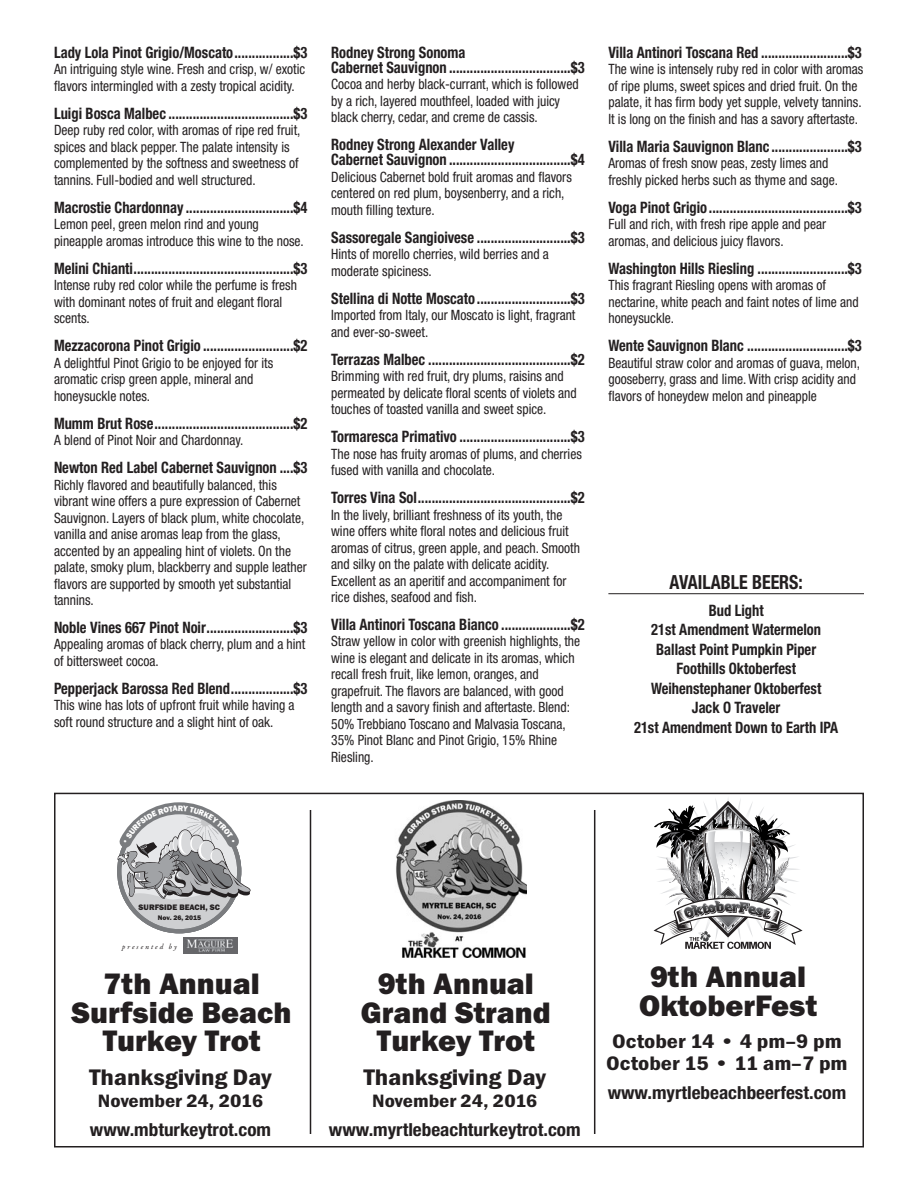
<style>
.page{position:relative;width:918px;height:1188px;background:#fff}
.page>*{position:absolute;margin:0;border:0;box-sizing:border-box;transform-origin:0 0}
.t1{font:800 30.6px/28.3px "Franklin Gothic H";color:#231f20;text-align:center}
.t2{font:600 condensed 23.4px "Franklin Gothic";color:#231f20;scale:1.2 1}
.t3{font:600 condensed 20.25px/22.2px "Franklin Gothic";color:#231f20;scale:1.2 1}
.t4{font:700 condensed 19.5px "Helvetica Neue LT Std";color:#231f20;scale:.92 1}
.t5{font:600 condensed 18.6px "Franklin Gothic";color:#231f20;scale:1.2 1}
.t6{font:700 condensed 18px "Helvetica Neue LT Std";color:#231f20;scale:1.06 1}
.t7{font:700 condensed 15.75px/19.5px "Helvetica Neue LT Std";color:#231f20;scale:.92 1}
.t8{font:condensed 14.25px/16.5px "Helvetica Neue LT Std";color:#231f20;scale:.95 1}
.t9{font:800 8.25px "Franklin Gothic";color:#231f20}
.t10{font:italic 7.5px "Garamond Premr Pro";letter-spacing:.26em;color:#231f20}
.t11{font:800 6.9px "Franklin Gothic";color:#231f20}
.t12{font:700 condensed 3.9px "Helvetica Neue LT Std";color:#fff}
</style>
<div class="page">
<img style="left:183px;top:938px;width:55px;height:15px">
<img style="left:396px;top:801px;width:131px;height:157px">
<svg style="left:654px;top:801px;width:149px;height:148px"></svg>
<hr style="left:608px;top:593px;width:256px;height:1px;background:#231f20">
<div style="left:54px;top:793px;width:810px;height:355px;border:2px solid #231f20"></div>
<hr style="left:310px;top:810px;width:1px;height:324px;background:#231f20">
<hr style="left:594px;top:810px;width:1px;height:324px;background:#231f20">
<svg style="left:117px;top:802px;width:134px;height:129px"></svg>
<p class="t7" style="left:54px;top:44px;width:277px">Lady Lola Pinot Grigio/Moscato.................$3</p>
<p class="t8" style="left:54px;top:62px;width:266px">An intriguing style wine. Fresh and crisp, w/ exotic flavors intermingled with a zesty tropical acidity.</p>
<p class="t7" style="left:54px;top:105px;width:277px">Luigi Bosca Malbec ....................................$3</p>
<p class="t8" style="left:54px;top:123px;width:261px">Deep ruby red color, with aromas of ripe red fruit, spices and black pepper. The palate intensity is complemented by the softness and sweetness of tannins. Full-bodied and well structured.</p>
<p class="t7" style="left:54px;top:199px;width:277px">Macrostie Chardonnay ...............................$4</p>
<p class="t8" style="left:54px;top:217px;width:265px">Lemon peel, green melon rind and young pineapple aromas introduce this wine to the nose.</p>
<p class="t7" style="left:54px;top:260px;width:277px">Melini Chianti..............................................$3</p>
<p class="t8" style="left:54px;top:278px;width:257px">Intense ruby red color while the perfume is fresh with dominant notes of fruit and elegant floral scents.</p>
<p class="t7" style="left:54px;top:338px;width:277px">Mezzacorona Pinot Grigio ..........................$2</p>
<p class="t8" style="left:54px;top:356px;width:232px">A delightful Pinot Grigio to be enjoyed for its aromatic crisp green apple, mineral and honeysuckle notes.</p>
<p class="t7" style="left:54px;top:415px;width:277px">Mumm Brut Rose........................................$2</p>
<p class="t8" style="left:54px;top:433px;width:201px">A blend of Pinot Noir and Chardonnay.</p>
<p class="t7" style="left:54px;top:460px;width:277px">Newton Red Label Cabernet Sauvignon ....$3</p>
<p class="t8" style="left:54px;top:477px;width:268px">Richly flavored and beautifully balanced, this vibrant wine offers a pure expression of Cabernet Sauvignon. Layers of black plum, white chocolate, vanilla and anise aromas leap from the glass, accented by an appealing hint of violets. On the palate, smoky plum, blackberry and supple leather flavors are supported by smooth yet substantial tannins.</p>
<p class="t7" style="left:54px;top:619px;width:277px">Noble Vines 667 Pinot Noir.........................$3</p>
<p class="t8" style="left:54px;top:637px;width:266px">Appealing aromas of black cherry, plum and a hint of bittersweet cocoa.</p>
<p class="t7" style="left:54px;top:680px;width:277px">Pepperjack Barossa Red Blend..................$3</p>
<p class="t8" style="left:54px;top:698px;width:255px">This wine has lots of upfront fruit while having a soft round structure and a slight hint of oak.</p>
<p class="t7" style="left:331px;top:47px;width:277px;line-height:15px">Rodney Strong Sonoma<br>Cabernet Sauvignon ...................................$3</p>
<p class="t8" style="left:331px;top:77px;width:262px">Cocoa and herby black-currant, which is followed by a rich, layered mouthfeel, loaded with juicy black cherry, cedar, and creme de cassis.</p>
<p class="t7" style="left:331px;top:139px;width:277px;line-height:15px">Rodney Strong Alexander Valley<br>Cabernet Sauvignon ...................................$4</p>
<p class="t8" style="left:331px;top:170px;width:255px">Delicious Cabernet bold fruit aromas and flavors centered on red plum, boysenberry, and a rich, mouth filling texture.</p>
<p class="t7" style="left:331px;top:229px;width:277px">Sassoregale Sangioivese ...........................$3</p>
<p class="t8" style="left:331px;top:247px;width:231px">Hints of morello cherries, wild berries and a moderate spiciness.</p>
<p class="t7" style="left:331px;top:290px;width:277px">Stellina di Notte Moscato ...........................$3</p>
<p class="t8" style="left:331px;top:308px;width:259px">Imported from Italy, our Moscato is light, fragrant and ever-so-sweet.</p>
<p class="t7" style="left:331px;top:351px;width:277px">Terrazas Malbec .........................................$2</p>
<p class="t8" style="left:331px;top:369px;width:260px">Brimming with red fruit, dry plums, raisins and permeated by delicate floral scents of violets and touches of toasted vanilla and sweet spice.</p>
<p class="t7" style="left:331px;top:429px;width:277px">Tormaresca Primativo ................................$3</p>
<p class="t8" style="left:331px;top:447px;width:265px">The nose has fruity aromas of plums, and cherries fused with vanilla and chocolate.</p>
<p class="t7" style="left:331px;top:490px;width:277px">Torres Vina Sol............................................$2</p>
<p class="t8" style="left:331px;top:507px;width:263px">In the lively, brilliant freshness of its youth, the wine offers white floral notes and delicious fruit aromas of citrus, green apple, and peach. Smooth and silky on the palate with delicate acidity.<br>Excellent as an aperitif and accompaniment for rice dishes, seafood and fish.</p>
<p class="t7" style="left:331px;top:616px;width:277px">Villa Antinori Toscana Bianco ....................$2</p>
<p class="t8" style="left:331px;top:634px;width:264px">Straw yellow in color with greenish highlights, the wine is elegant and delicate in its aromas, which recall fresh fruit, like lemon, oranges, and grapefruit. The flavors are balanced, with good length and a savory finish and aftertaste. Blend:<br>50% Trebbiano Toscano and Malvasia Toscana, 35% Pinot Blanc and Pinot Grigio, 15% Rhine Riesling.</p>
<p class="t7" style="left:608px;top:44px;width:277px">Villa Antinori Toscana Red .........................$3</p>
<p class="t8" style="left:608px;top:62px;width:270px">The wine is intensely ruby red in color with aromas of ripe plums, sweet spices and dried fruit. On the palate, it has firm body yet supple, velvety tannins.<br>It is long on the finish and has a savory aftertaste.</p>
<p class="t7" style="left:608px;top:138px;width:277px">Villa Maria Sauvignon Blanc ......................$3</p>
<p class="t8" style="left:608px;top:156px;width:243px">Aromas of fresh snow peas, zesty limes and freshly picked herbs such as thyme and sage.</p>
<p class="t7" style="left:608px;top:199px;width:277px">Voga Pinot Grigio........................................$3</p>
<p class="t8" style="left:608px;top:217px;width:231px">Full and rich, with fresh ripe apple and pear aromas, and delicious juicy flavors.</p>
<p class="t7" style="left:608px;top:260px;width:277px">Washington Hills Riesling ..........................$3</p>
<p class="t8" style="left:608px;top:278px;width:265px">This fragrant Riesling opens with aromas of nectarine, white peach and faint notes of lime and honeysuckle.</p>
<p class="t7" style="left:608px;top:338px;width:277px">Wente Sauvignon Blanc .............................$3</p>
<p class="t8" style="left:608px;top:356px;width:267px">Beautiful straw color and aromas of guava, melon, gooseberry, grass and lime. With crisp acidity and flavors of honeydew melon and pineapple</p>
<h3 class="t4" style="left:670px;top:575px;width:146px">AVAILABLE BEERS:</h3>
<p class="t7" style="left:634px;top:602px;width:224px;text-align:center">Bud Light<br>21st Amendment Watermelon<br>Ballast Point Pumpkin Piper<br>Foothills Oktoberfest<br>Weihenstephaner Oktoberfest<br>Jack O Traveler<br>21st Amendment Down to Earth IPA</p>
<p class="t9" style="left:139px;top:904px;width:83px">SURFSIDE BEACH, SC</p>
<p class="t10" style="left:122px;top:942px;width:56px">presented by</p>
<h1 class="t1" style="left:72px;top:973px;width:222px">7th Annual<br>Surfside Beach<br>Turkey Trot</h1>
<h1 class="t1" style="left:361px;top:973px;width:192px">9th Annual<br>Grand Strand<br>Turkey Trot</h1>
<p class="t11" style="left:158px;top:916px;width:45px">Nov. 26, 2015</p>
<h2 class="t2" style="left:89px;top:1063px;width:153px">Thanksgiving Day</h2>
<h3 class="t5" style="left:98px;top:1090px;width:139px">November 24, 2016</h3>
<p class="t6" style="left:90px;top:1123px;width:172px">www.mbturkeytrot.com</p>
<h2 class="t2" style="left:364px;top:1063px;width:153px">Thanksgiving Day</h2>
<h3 class="t5" style="left:372px;top:1090px;width:139px">November 24, 2016</h3>
<p class="t6" style="left:329px;top:1123px;width:239px">www.myrtlebeachturkeytrot.com</p>
<p class="t12" style="left:719px;top:894px;width:18px">8th Annual</p>
<h1 class="t1" style="left:639px;top:966px;width:179px">9th Annual<br>OktoberFest</h1>
<h3 class="t3" style="left:606px;top:1030px;width:203px">October 14 • 4 pm–9 pm<br>October 15 • 11 am–7 pm</h3>
<p class="t6" style="left:608px;top:1086px;width:227px">www.myrtlebeachbeerfest.com</p>
</div>
